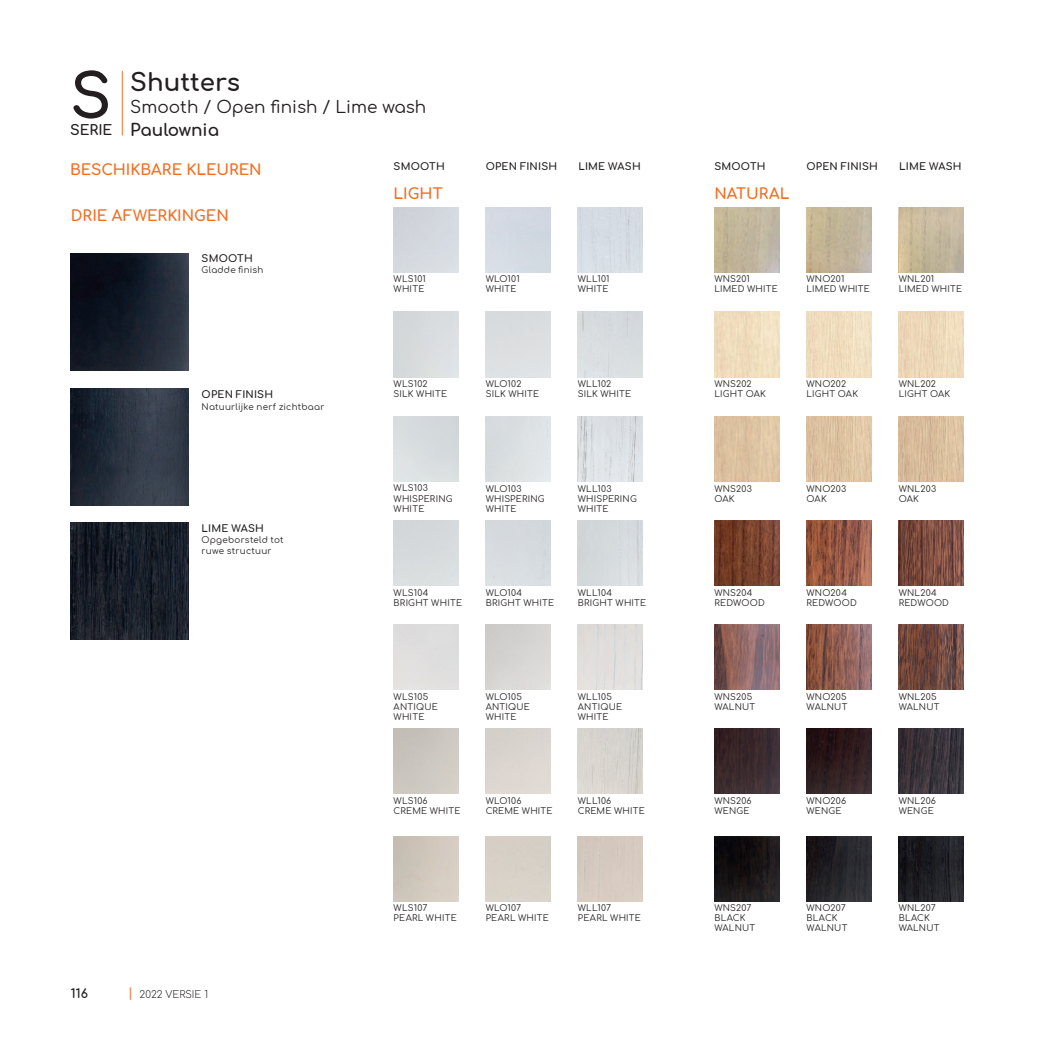
<style>
.page{position:relative;width:1053px;height:1053px;background:#fff}
.page>*{position:absolute;margin:0;border:0;box-sizing:border-box;transform-origin:0 0}
.t1{font:700 60.25px "Comfortaa";color:#231f20}
.t2{font:700 24.38px "Comfortaa";color:#231f20}
.t3{font:16.88px "Comfortaa";color:#231f20}
.t4{font:700 16.88px "Comfortaa";color:#231f20}
.t5{font:700 15px "Comfortaa";color:#f36e21}
.t6{font:700 14px "Comfortaa";color:#231f20}
.t7{font:700 12.5px "Comfortaa";color:#231f20}
.t8{font:700 10px "Comfortaa";letter-spacing:.02em;color:#231f20}
.t9{font:300 10px "Comfortaa";color:#231f20}
.t10{font:8.75px/10px "Comfortaa";letter-spacing:.025em;color:#231f20}
.s1{font-weight:400;font-size:12.5px;color:#f36e21}
</style>
<div class="page">
<img style="left:714px;top:728px;width:65px;height:65px">
<img style="left:714px;top:836px;width:65px;height:65px">
<img style="left:714px;top:624px;width:65px;height:65px">
<img style="left:714px;top:520px;width:65px;height:65px">
<img style="left:714px;top:207px;width:65px;height:65px">
<img style="left:714px;top:312px;width:65px;height:65px">
<img style="left:714px;top:416px;width:65px;height:65px">
<img style="left:806px;top:728px;width:65px;height:65px">
<img style="left:806px;top:836px;width:65px;height:65px">
<img style="left:806px;top:624px;width:65px;height:65px">
<img style="left:806px;top:520px;width:65px;height:65px">
<img style="left:806px;top:207px;width:65px;height:65px">
<img style="left:806px;top:312px;width:65px;height:65px">
<img style="left:806px;top:416px;width:65px;height:65px">
<div style="left:578px;top:207px;width:65px;height:65px;background:#d6dce4"></div>
<img style="left:578px;top:416px;width:65px;height:65px">
<img style="left:898px;top:728px;width:65px;height:65px">
<div style="left:578px;top:624px;width:65px;height:65px;background:#e0dedc"></div>
<div style="left:578px;top:312px;width:65px;height:65px;background:#d8dddf"></div>
<img style="left:898px;top:836px;width:65px;height:65px">
<div style="left:578px;top:520px;width:65px;height:65px;background:#d4d9dc"></div>
<img style="left:578px;top:728px;width:65px;height:65px">
<img style="left:898px;top:624px;width:65px;height:65px">
<img style="left:898px;top:520px;width:65px;height:65px">
<img style="left:898px;top:207px;width:65px;height:65px">
<img style="left:898px;top:312px;width:65px;height:65px">
<img style="left:898px;top:416px;width:65px;height:65px">
<div style="left:578px;top:836px;width:65px;height:65px;background:#d6cac0"></div>
<hr style="left:122px;top:71px;width:1px;height:64px;background:#f36e21">
<img style="left:71px;top:253px;width:117px;height:117px">
<img style="left:71px;top:388px;width:117px;height:117px">
<img style="left:71px;top:522px;width:117px;height:117px">
<h1 class="t1" style="left:70px;top:40px;width:43px">S</h1>
<h3 class="t6" style="left:70px;top:117px;width:44px">SERIE</h3>
<h2 class="t2" style="left:130px;top:59px;width:111px">Shutters</h2>
<h3 class="t3" style="left:130px;top:92px;width:297px">Smooth / Open finish / Lime wash</h3>
<h3 class="t4" style="left:130px;top:114px;width:90px">Paulownia</h3>
<h3 class="t5" style="left:70px;top:155px;width:193px">BESCHIKBARE KLEUREN</h3>
<p class="t8" style="left:393px;top:157px;width:53px">SMOOTH</p>
<p class="t8" style="left:485px;top:157px;width:73px">OPEN FINISH</p>
<p class="t8" style="left:578px;top:157px;width:64px">LIME WASH</p>
<p class="t8" style="left:714px;top:157px;width:53px">SMOOTH</p>
<p class="t8" style="left:806px;top:157px;width:73px">OPEN FINISH</p>
<p class="t8" style="left:899px;top:157px;width:64px">LIME WASH</p>
<h3 class="t5" style="left:71px;top:201px;width:159px">DRIE AFWERKINGEN</h3>
<p class="t8" style="left:202px;top:249px;width:53px">SMOOTH</p>
<p class="t10" style="left:202px;top:264px;width:63px">Gladde finish</p>
<p class="t8" style="left:202px;top:385px;width:73px">OPEN FINISH</p>
<p class="t10" style="left:202px;top:400px;width:124px">Natuurlijke nerf zichtbaar</p>
<p class="t8" style="left:202px;top:518px;width:64px">LIME WASH</p>
<p class="t10" style="left:202px;top:532px;width:84px;line-height:11.2px">Opgeborsteld tot ruwe structuur</p>
<h3 class="t7" style="left:71px;top:981px;width:19px">116</h3>
<p class="t9" style="left:128px;top:985px;width:81px"><span class="s1">|</span> 2022 VERSIE 1</p>
<h3 class="t5" style="left:393px;top:179px;width:51px">LIGHT</h3>
<h3 class="t5" style="left:714px;top:179px;width:76px">NATURAL</h3>
<p class="t10" style="left:393px;top:273px;width:34px">WLS101<br>WHITE</p>
<p class="t10" style="left:485px;top:273px;width:35px">WLO101<br>WHITE</p>
<p class="t10" style="left:578px;top:273px;width:33px">WLL101<br>WHITE</p>
<p class="t10" style="left:714px;top:273px;width:65px">WNS201<br>LIMED WHITE</p>
<p class="t10" style="left:806px;top:273px;width:65px">WNO201<br>LIMED WHITE</p>
<p class="t10" style="left:898px;top:273px;width:65px">WNL201<br>LIMED WHITE</p>
<p class="t10" style="left:393px;top:377px;width:55px">WLS102<br>SILK WHITE</p>
<p class="t10" style="left:485px;top:377px;width:55px">WLO102<br>SILK WHITE</p>
<p class="t10" style="left:578px;top:377px;width:55px">WLL102<br>SILK WHITE</p>
<p class="t10" style="left:714px;top:377px;width:53px">WNS202<br>LIGHT OAK</p>
<p class="t10" style="left:806px;top:377px;width:53px">WNO202<br>LIGHT OAK</p>
<p class="t10" style="left:898px;top:377px;width:53px">WNL202<br>LIGHT OAK</p>
<p class="t10" style="left:393px;top:482px;width:60px">WLS103<br>WHISPERING<br>WHITE</p>
<p class="t10" style="left:485px;top:482px;width:60px">WLO103<br>WHISPERING<br>WHITE</p>
<p class="t10" style="left:578px;top:482px;width:60px">WLL103<br>WHISPERING<br>WHITE</p>
<p class="t10" style="left:714px;top:482px;width:39px">WNS203<br>OAK</p>
<p class="t10" style="left:806px;top:482px;width:41px">WNO203<br>OAK</p>
<p class="t10" style="left:898px;top:482px;width:39px">WNL203<br>OAK</p>
<p class="t10" style="left:393px;top:586px;width:70px">WLS104<br>BRIGHT WHITE</p>
<p class="t10" style="left:485px;top:586px;width:70px">WLO104<br>BRIGHT WHITE</p>
<p class="t10" style="left:578px;top:586px;width:70px">WLL104<br>BRIGHT WHITE</p>
<p class="t10" style="left:714px;top:586px;width:52px">WNS204<br>REDWOOD</p>
<p class="t10" style="left:806px;top:586px;width:52px">WNO204<br>REDWOOD</p>
<p class="t10" style="left:898px;top:586px;width:52px">WNL204<br>REDWOOD</p>
<p class="t10" style="left:393px;top:690px;width:46px">WLS105<br>ANTIQUE<br>WHITE</p>
<p class="t10" style="left:485px;top:690px;width:46px">WLO105<br>ANTIQUE<br>WHITE</p>
<p class="t10" style="left:578px;top:690px;width:46px">WLL105<br>ANTIQUE<br>WHITE</p>
<p class="t10" style="left:714px;top:690px;width:42px">WNS205<br>WALNUT</p>
<p class="t10" style="left:806px;top:690px;width:42px">WNO205<br>WALNUT</p>
<p class="t10" style="left:898px;top:690px;width:42px">WNL205<br>WALNUT</p>
<p class="t10" style="left:393px;top:794px;width:68px">WLS106<br>CREME WHITE</p>
<p class="t10" style="left:485px;top:794px;width:68px">WLO106<br>CREME WHITE</p>
<p class="t10" style="left:578px;top:794px;width:68px">WLL106<br>CREME WHITE</p>
<p class="t10" style="left:714px;top:794px;width:39px">WNS206<br>WENGE</p>
<p class="t10" style="left:806px;top:794px;width:41px">WNO206<br>WENGE</p>
<p class="t10" style="left:898px;top:794px;width:39px">WNL206<br>WENGE</p>
<p class="t10" style="left:393px;top:901px;width:65px">WLS107<br>PEARL WHITE</p>
<p class="t10" style="left:485px;top:901px;width:65px">WLO107<br>PEARL WHITE</p>
<p class="t10" style="left:578px;top:901px;width:65px">WLL107<br>PEARL WHITE</p>
<p class="t10" style="left:714px;top:901px;width:42px">WNS207<br>BLACK<br>WALNUT</p>
<p class="t10" style="left:806px;top:901px;width:42px">WNO207<br>BLACK<br>WALNUT</p>
<p class="t10" style="left:898px;top:901px;width:42px">WNL207<br>BLACK<br>WALNUT</p>
</div>
